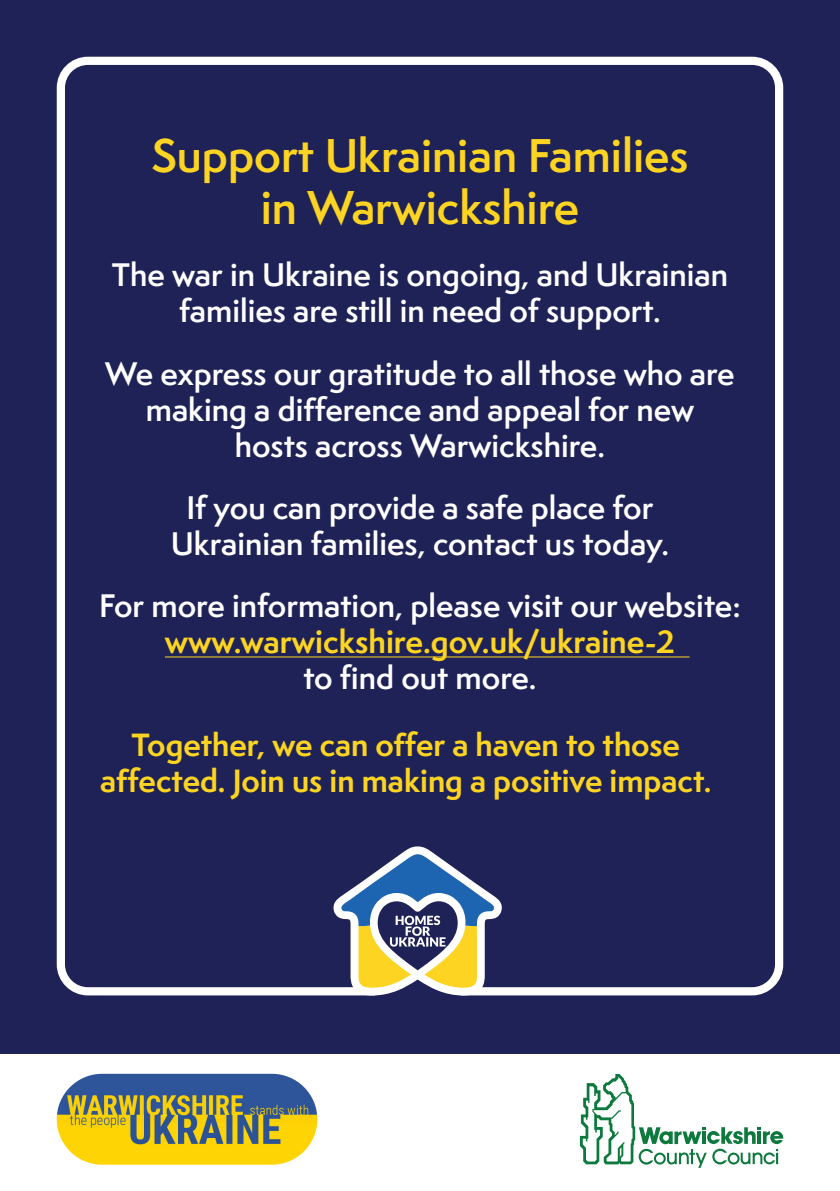
<style>
.page{position:relative;width:840px;height:1191px;background:#fff}
.page>*{position:absolute;margin:0;border:0;box-sizing:border-box;transform-origin:0 0}
.t1{font:600 43.6px/52.2px "Semplicita Pro";color:#fcd421;text-align:center}
.t2{font:600 30px/36px "Semplicita Pro";color:#fff;text-align:center}
.t3{font:700 29.6px/35.6px "Semplicita Pro";color:#fcd421;text-align:center}
.s1{font-weight:700;color:#fcd421}
</style>
<div class="page">
<div style="left:0;top:0;width:839px;height:1053px;background:#1f2256"></div>
<div style="left:57px;top:57px;width:725px;height:938px;border:8px solid #fff;border-radius:27px"></div>
<svg style="left:333px;top:846px;width:169px;height:149px"></svg>
<svg style="left:579px;top:1074px;width:203px;height:93px"></svg>
<hr style="left:165px;top:656px;width:524px;height:1px;background:#fcd421">
<img style="left:57px;top:1073px;width:260px;height:91px">
<p class="t1" style="left:151px;top:129px;width:538px">Support Ukrainian Families in Warwickshire</p>
<p class="t2" style="left:112px;top:257px;width:617px">The war in Ukraine is ongoing, and Ukrainian families are still in need of support.</p>
<p class="t2" style="left:105px;top:355px;width:630px">We express our gratitude to all those who are making a difference and appeal for new<br>hosts across Warwickshire.</p>
<p class="t2" style="left:171px;top:489px;width:499px">If you can provide a safe place for<br>Ukrainian families, contact us today.</p>
<p class="t2" style="left:99px;top:587px;width:642px">For more information, please visit our website: <span class="s1">www.warwickshire.gov.uk/ukraine-2<br></span>to find out more.</p>
<p class="t3" style="left:100px;top:727px;width:612px">Together, we can offer a haven to those affected. Join us in making a positive impact.</p>
</div>
